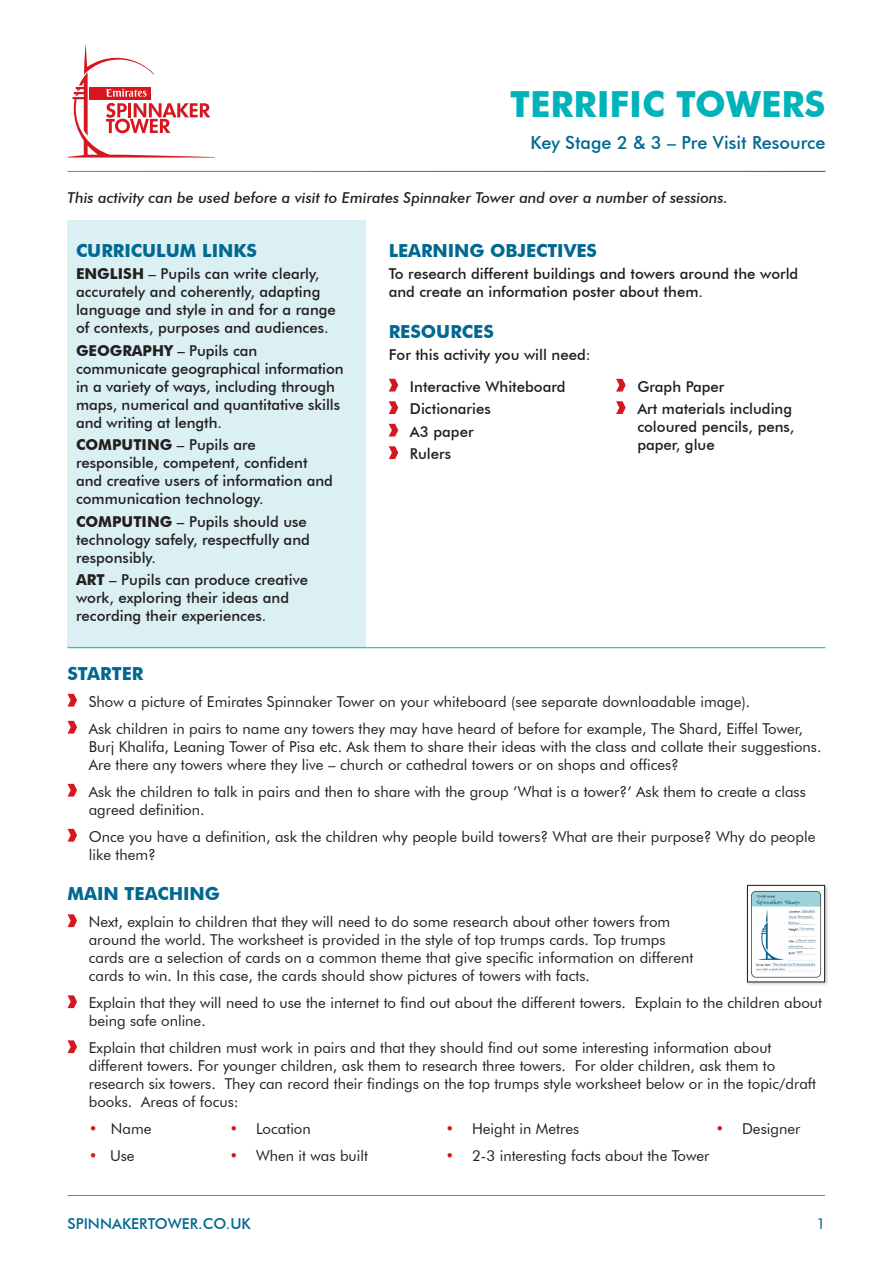
<style>
.page{position:relative;width:893px;height:1263px;background:#fff}
.page>*{position:absolute;margin:0;border:0;box-sizing:border-box;transform-origin:0 0}
.t1{font:700 36px "Futura BT";color:#00b2b9}
.t2{font:700 18px "Futura BT";color:#006891}
.t3{font:500 18px "Futura BT";color:#006891}
.t4{font:15px/18px "Futura BT";color:#231f20}
.t5{font:500 15px/18px "Futura BT";color:#231f20}
.t6{font:italic 500 15px "Futura BT";color:#231f20}
.t7{font:500 15px "Futura BT";color:#006891}
.t8{font:15px "Futura BT";color:#006891}
.s1{font-weight:700}
.s2{color:#d7171f}
</style>
<div class="page">
<hr style="left:68px;top:1195px;width:757px;height:1px;background:#00b2b9">
<svg style="left:68px;top:45px;width:147px;height:113px"></svg>
<div style="left:68px;top:220px;width:298px;height:428px;background:#dbf0f2"></div>
<hr style="left:68px;top:647px;width:757px;height:1px;background:#00b2b9">
<svg style="left:68px;top:694px;width:9px;height:13px"></svg>
<svg style="left:68px;top:721px;width:9px;height:13px"></svg>
<svg style="left:68px;top:784px;width:9px;height:13px"></svg>
<svg style="left:68px;top:829px;width:9px;height:13px"></svg>
<svg style="left:68px;top:914px;width:9px;height:13px"></svg>
<svg style="left:68px;top:995px;width:9px;height:13px"></svg>
<svg style="left:68px;top:1040px;width:9px;height:13px"></svg>
<svg style="left:389px;top:379px;width:9px;height:13px"></svg>
<svg style="left:389px;top:401px;width:9px;height:13px"></svg>
<svg style="left:389px;top:424px;width:9px;height:13px"></svg>
<svg style="left:389px;top:446px;width:9px;height:13px"></svg>
<svg style="left:616px;top:379px;width:10px;height:13px"></svg>
<svg style="left:616px;top:401px;width:10px;height:13px"></svg>
<div style="left:745px;top:883px;width:85px;height:103px;background:#231f20;opacity:.3"></div>
<img style="left:749px;top:887px;width:74px;height:92px">
<div style="left:747px;top:885px;width:78px;height:97px;border:1px solid #231f20"></div>
<p class="t1" style="left:510px;top:82px;width:317px">TERRIFIC TOWERS</p>
<p class="t3" style="left:530px;top:131px;width:296px">Key Stage 2 &amp; 3 – Pre Visit Resource</p>
<p class="t6" style="left:68px;top:188px;width:662px">This activity can be used before a visit to Emirates Spinnaker Tower and over a number of sessions.</p>
<p class="t2" style="left:76px;top:239px;width:183px">CURRICULUM LINKS</p>
<p class="t5" style="left:76px;top:265px;width:261px"><span class="s1">ENGLISH</span> – Pupils can write clearly, accurately and coherently, adapting language and style in and for a range of contexts, purposes and audiences.</p>
<p class="t5" style="left:76px;top:341px;width:269px"><span class="s1">GEOGRAPHY</span> – Pupils can communicate geographical information in a variety of ways, including through maps, numerical and quantitative skills and writing at length.</p>
<p class="t5" style="left:76px;top:436px;width:259px"><span class="s1">COMPUTING</span> – Pupils are responsible, competent, confident and creative users of information and communication technology.</p>
<p class="t5" style="left:76px;top:512px;width:235px"><span class="s1">COMPUTING</span> – Pupils should use technology safely, respectfully and responsibly.</p>
<p class="t5" style="left:76px;top:571px;width:234px"><span class="s1">ART</span> – Pupils can produce creative work, exploring their ideas and recording their experiences.</p>
<p class="t2" style="left:389px;top:239px;width:210px">LEARNING OBJECTIVES</p>
<p class="t5" style="left:389px;top:265px;width:411px">To research different buildings and towers around the world and create an information poster about them.</p>
<p class="t2" style="left:389px;top:320px;width:107px">RESOURCES</p>
<p class="t5" style="left:389px;top:346px;width:204px">For this activity you will need:</p>
<p class="t5" style="left:410px;top:377px;width:157px">Interactive Whiteboard</p>
<p class="t5" style="left:410px;top:400px;width:82px">Dictionaries</p>
<p class="t5" style="left:410px;top:422px;width:65px">A3 paper</p>
<p class="t5" style="left:410px;top:445px;width:43px">Rulers</p>
<p class="t5" style="left:637px;top:377px;width:89px">Graph Paper</p>
<p class="t5" style="left:637px;top:400px;width:159px">Art materials including coloured pencils, pens, paper, glue</p>
<p class="t2" style="left:68px;top:662px;width:77px">STARTER</p>
<p class="t4" style="left:89px;top:692px;width:663px">Show a picture of Emirates Spinnaker Tower on your whiteboard (see separate downloadable image).</p>
<p class="t4" style="left:89px;top:719px;width:734px">Ask children in pairs to name any towers they may have heard of before for example, The Shard, Eiffel Tower,<br>Burj Khalifa, Leaning Tower of Pisa etc. Ask them to share their ideas with the class and collate their suggestions.<br>Are there any towers where they live – church or cathedral towers or on shops and offices?</p>
<p class="t4" style="left:89px;top:782px;width:718px">Ask the children to talk in pairs and then to share with the group ’What is a tower?’ Ask them to create a class agreed definition.</p>
<p class="t4" style="left:89px;top:827px;width:728px">Once you have a definition, ask the children why people build towers? What are their purpose? Why do people like them?</p>
<p class="t2" style="left:68px;top:883px;width:154px">MAIN TEACHING</p>
<p class="t4" style="left:89px;top:913px;width:606px">Next, explain to children that they will need to do some research about other towers from around the world. The worksheet is provided in the style of top trumps cards. Top trumps cards are a selection of cards on a common theme that give specific information on different cards to win. In this case, the cards should show pictures of towers with facts.</p>
<p class="t4" style="left:89px;top:994px;width:735px">Explain that they will need to use the internet to find out about the different towers. Explain to the children about being safe online.</p>
<p class="t4" style="left:89px;top:1039px;width:729px">Explain that children must work in pairs and that they should find out some interesting information about different towers. For younger children, ask them to research three towers. For older children, ask them to research six towers. They can record their findings on the top trumps style worksheet below or in the topic/draft books. Areas of focus:</p>
<p class="t4" style="left:89px;top:1120px;width:64px"><span class="s2">•</span> Name</p>
<p class="t4" style="left:229px;top:1120px;width:83px"><span class="s2">•</span> Location</p>
<p class="t4" style="left:445px;top:1120px;width:135px"><span class="s2">•</span> Height in Metres</p>
<p class="t4" style="left:716px;top:1120px;width:86px"><span class="s2">•</span> Designer</p>
<p class="t4" style="left:89px;top:1147px;width:47px"><span class="s2">•</span> Use</p>
<p class="t4" style="left:230px;top:1147px;width:140px"><span class="s2">•</span> When it was built</p>
<p class="t4" style="left:445px;top:1147px;width:265px"><span class="s2">•</span> 2-3 interesting facts about the Tower</p>
<p class="t7" style="left:68px;top:1215px;width:185px">SPINNAKERTOWER.CO.UK</p>
<p class="t8" style="left:817px;top:1215px;width:10px">1</p>
</div>
